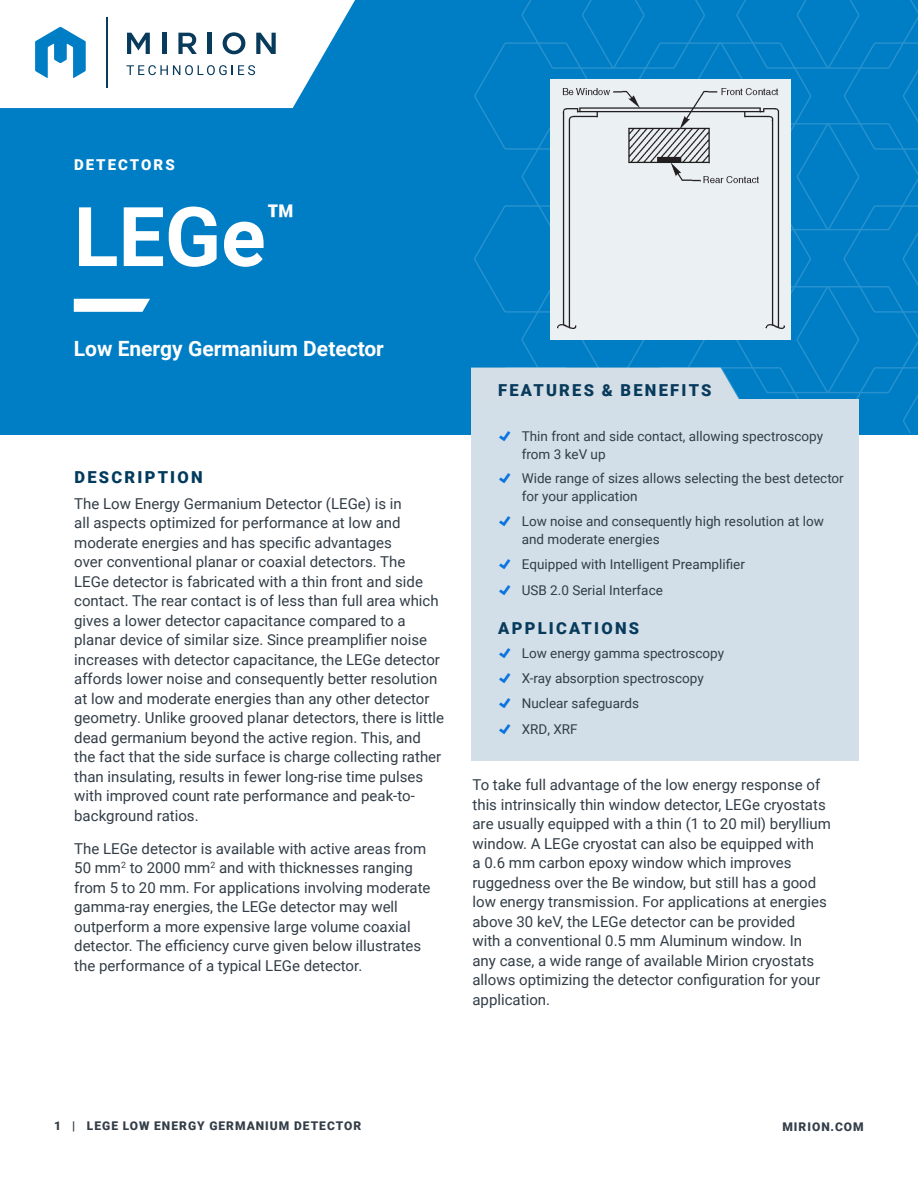
<style>
.page{position:relative;width:918px;height:1188px;background:#fff}
.page>*{position:absolute;margin:0;border:0;box-sizing:border-box;transform-origin:0 0}
.Cover_Title{font:700 82.5px "Roboto";color:#fff}
.H2_Subhead{font:700 21px "Roboto";color:#fff}
.H3_Subhead{font:900 16.5px "Roboto";letter-spacing:.135em;color:#083a5c}
.H3_Subhead-2{font:900 16.5px "Roboto";letter-spacing:.135em;color:#003a5d}
.Body{font:15px/19.5px "Roboto";color:#323d47}
.H3_Subhead-3{font:900 15px "Roboto";letter-spacing:.135em;color:#fff}
.t1{font:13.5px/18px "Roboto";color:#323d47}
.t2{font:900 12px "Roboto";letter-spacing:.085em;color:#333e48}
</style>
<div class="page">
<div style="left:0;top:0;width:918px;height:434px;background:#007ec5"></div>
<svg style="left:0;top:0;width:355px;height:108px;background:#d3e5f0"></svg>
<svg style="left:74px;top:299px;width:76px;height:13px"></svg>
<div style="left:471px;top:399px;width:387px;height:362px;background:#d2dfe8"></div>
<svg style="left:471px;top:0;width:447px;height:441px"></svg>
<p class="H3_Subhead-3" style="left:74px;top:154px;width:102px">DETECTORS</p>
<p class="Cover_Title" style="left:74px;top:179px;width:224px">LEGe<sup>™</sup></p>
<p class="H2_Subhead" style="left:74px;top:334px;width:312px">Low Energy Germanium Detector</p>
<p class="H3_Subhead-2" style="left:75px;top:465px;width:130px">DESCRIPTION</p>
<p class="Body" style="left:74px;top:493px;width:371px">The Low Energy Germanium Detector (LEGe) is in<br>all aspects optimized for performance at low and moderate energies and has specific advantages<br>over conventional planar or coaxial detectors. The<br>LEGe detector is fabricated with a thin front and side contact. The rear contact is of less than full area which gives a lower detector capacitance compared to a planar device of similar size. Since preamplifier noise increases with detector capacitance, the LEGe detector affords lower noise and consequently better resolution at low and moderate energies than any other detector geometry. Unlike grooved planar detectors, there is little dead germanium beyond the active region. This, and the fact that the side surface is charge collecting rather than insulating, results in fewer long-rise time pulses with improved count rate performance and peak-to&shy;background ratios.</p>
<p class="Body" style="left:74px;top:838px;width:358px">The LEGe detector is available with active areas from 50 mm<sup>2</sup> to 2000 mm<sup>2</sup> and with thicknesses ranging from 5 to 20 mm. For applications involving moderate gamma-ray energies, the LEGe detector may well outperform a more expensive large volume coaxial detector. The efficiency curve given below illustrates the performance of a typical LEGe detector.</p>
<p class="H3_Subhead" style="left:498px;top:379px;width:215px">FEATURES &amp; BENEFITS</p>
<p class="t1" style="left:522px;top:426px;width:303px">Thin front and side contact, allowing spectroscopy from 3 keV up</p>
<p class="t1" style="left:522px;top:469px;width:324px">Wide range of sizes allows selecting the best detector for your application</p>
<p class="t1" style="left:522px;top:512px;width:304px">Low noise and consequently high resolution at low and moderate energies</p>
<p class="t1" style="left:522px;top:555px;width:225px">Equipped with Intelligent Preamplifier</p>
<p class="t1" style="left:522px;top:581px;width:143px">USB 2.0 Serial Interface</p>
<p class="H3_Subhead" style="left:498px;top:617px;width:142px">APPLICATIONS</p>
<p class="t1" style="left:522px;top:644px;width:204px">Low energy gamma spectroscopy</p>
<p class="t1" style="left:522px;top:669px;width:184px">X-ray absorption spectroscopy</p>
<p class="t1" style="left:522px;top:693px;width:119px">Nuclear safeguards</p>
<p class="t1" style="left:522px;top:720px;width:57px">XRD, XRF</p>
<p class="Body" style="left:472px;top:775px;width:360px">To take full advantage of the low energy response of this intrinsically thin window detector, LEGe cryostats are usually equipped with a thin (1 to 20 mil) beryllium window. A LEGe cryostat can also be equipped with<br>a 0.6 mm carbon epoxy window which improves ruggedness over the Be window, but still has a good low energy transmission. For applications at energies above 30 keV, the LEGe detector can be provided<br>with a conventional 0.5 mm Aluminum window. In<br>any case, a wide range of available Mirion cryostats allows optimizing the detector configuration for your application.</p>
<p class="t2" style="left:54px;top:1118px;width:309px">1 | LEGE LOW ENERGY GERMANIUM DETECTOR</p>
<p class="t2" style="left:782px;top:1118px;width:83px">MIRION.COM</p>
</div>
